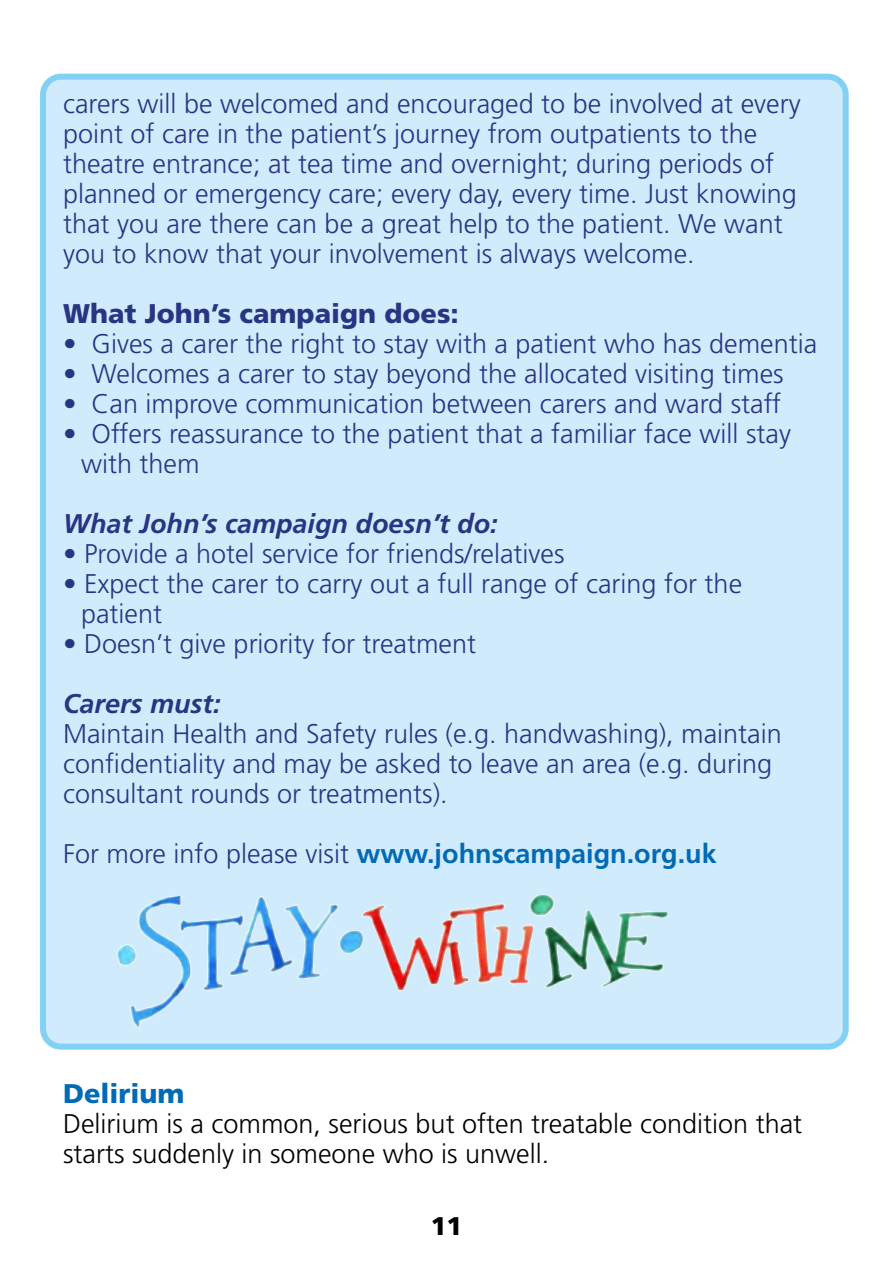
<style>
.page{position:relative;width:893px;height:1263px;background:#fff}
.page>*{position:absolute;margin:0;border:0;box-sizing:border-box;transform-origin:0 0}
.t1{font:300 27px/30px "Frutiger";color:#283583}
.t2{font:300 27px/30px "Frutiger";color:#000}
.t3{font:700 27px "Frutiger";color:#006ab4}
.t4{font:italic 700 27px "Frutiger";color:#283583}
.t5{font:900 27px "Frutiger";color:#283583}
.t6{font:900 27px "Frutiger";color:#006ab4}
.t7{font:900 25.5px "Frutiger";color:#000}
.s1{font-weight:300;color:#283583}
</style>
<div class="page">
<div style="left:43px;top:77px;width:803px;height:970px;background:#d0ebfc;border-radius:18px"></div>
<div style="left:40px;top:74px;width:809px;height:976px;border:6px solid #83d0f5;border-radius:18px"></div>
<img style="left:41px;top:874px;width:704px;height:176px">
<p class="t1" style="left:63px;top:89px;width:739px">carers will be welcomed and encouraged to be involved at every point of care in the patient’s journey from outpatients to the theatre entrance; at tea time and overnight; during periods of planned or emergency care; every day, every time. Just knowing that you are there can be a great help to the patient. We want you to know that your involvement is always welcome.</p>
<p class="t5" style="left:63px;top:297px;width:397px">What John’s campaign does:</p>
<p class="t1" style="left:63px;top:329px;width:756px">• Gives a carer the right to stay with a patient who has dementia</p>
<p class="t1" style="left:63px;top:359px;width:722px">• Welcomes a carer to stay beyond the allocated visiting times</p>
<p class="t1" style="left:63px;top:389px;width:720px">• Can improve communication between carers and ward staff</p>
<p class="t1" style="left:81px;top:419px;width:711px;text-indent:-18px">• Offers reassurance to the patient that a familiar face will stay with them</p>
<p class="t4" style="left:63px;top:508px;width:436px">What John’s campaign doesn’t do:</p>
<p class="t1" style="left:63px;top:539px;width:503px">• Provide a hotel service for friends/relatives</p>
<p class="t1" style="left:81px;top:569px;width:663px;text-indent:-18px">• Expect the carer to carry out a full range of caring for the patient</p>
<p class="t1" style="left:63px;top:629px;width:415px">• Doesn’t give priority for treatment</p>
<p class="t4" style="left:63px;top:688px;width:159px">Carers must:</p>
<p class="t1" style="left:63px;top:719px;width:720px">Maintain Health and Safety rules (e.g. handwashing), maintain confidentiality and may be asked to leave an area (e.g. during consultant rounds or treatments).</p>
<p class="t3" style="left:63px;top:838px;width:655px"><span class="s1">For more info please visit</span> www.johnscampaign.org.uk</p>
<p class="t6" style="left:63px;top:1077px;width:123px">Delirium</p>
<p class="t2" style="left:63px;top:1109px;width:741px">Delirium is a common, serious but often treatable condition that starts suddenly in someone who is unwell.</p>
<p class="t7" style="left:431px;top:1211px;width:33px">11</p>
</div>
